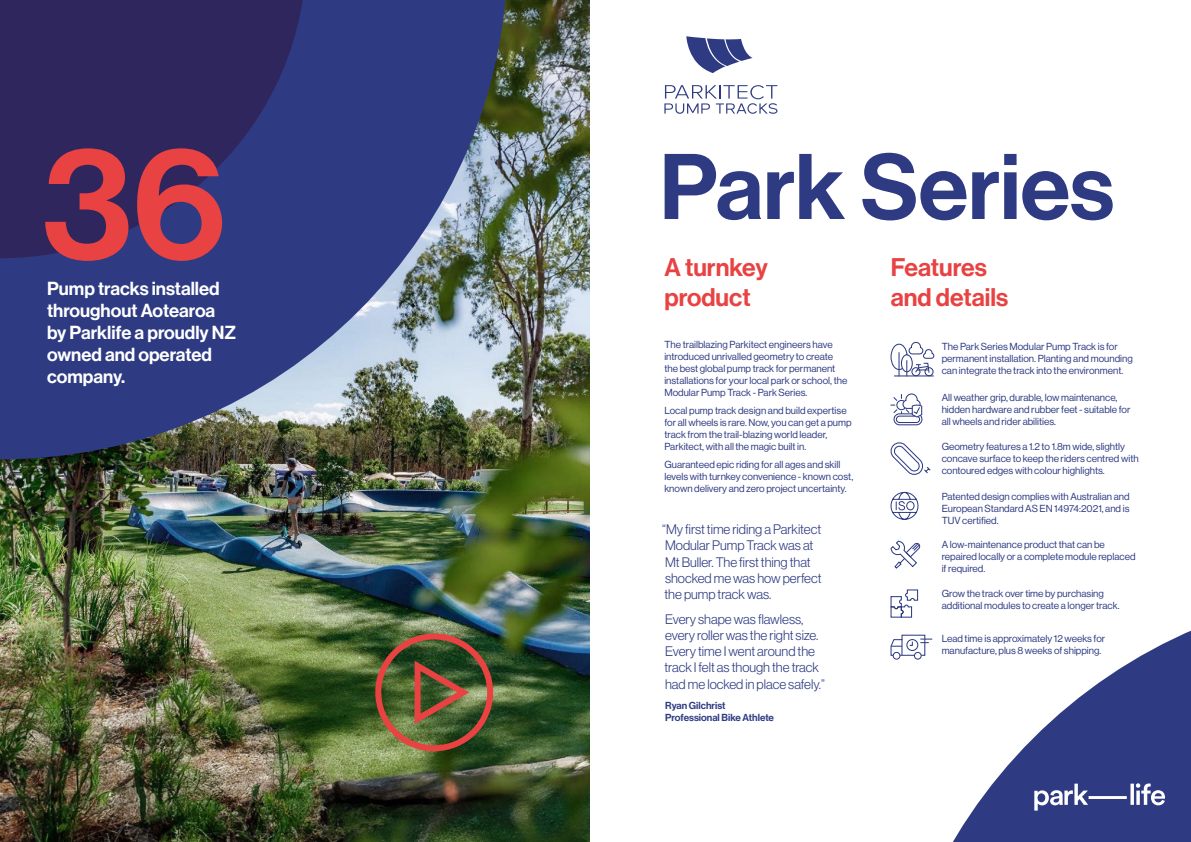
<style>
.page{position:relative;width:1191px;height:842px;background:#fff}
.page>*{position:absolute;margin:0;border:0;box-sizing:border-box;transform-origin:0 0}
.t1{font:157.6px "N Haas Grotesk DS Pro 65 Md";color:#e84242}
.t2{font:91px "N Haas Grotesk DS Pro 65 Md";color:#2e3b82}
.t3{font:25px/30px "N Haas Grotesk DS Pro 65 Md";color:#e84242}
.t4{font:18.5px/22.2px "N Haas Grotesk DS Pro 65 Md";color:#fff}
.t5{font:13.5px/16.2px "N Haas Grotesk DS Pro 45 Lt";color:#2e3b82}
.t6{font:10px/12px "N Haas Grotesk DS Pro 55 Rg";color:#2e3b82}
.t7{font:10px/12px "N Haas Grotesk DS Pro 65 Md";color:#2e3b82}
</style>
<div class="page">
<img style="left:0;top:0;width:590px;height:842px">
<svg style="left:894px;top:589px;width:297px;height:253px"></svg>
<svg style="left:1034px;top:783px;width:131px;height:28px"></svg>
<svg style="left:0;top:0;width:508px;height:460px;background:#434a7a"></svg>
<div style="left:375px;top:633px;width:118px;height:118px;border:6px solid #e84242;border-radius:50%"></div>
<svg style="left:411px;top:655px;width:60px;height:74px;background:#605432"></svg>
<svg style="left:890px;top:341px;width:45px;height:35px"></svg>
<hr style="left:894px;top:375px;width:39px;height:1px;background:#2e3b82">
<svg style="left:890px;top:393px;width:33px;height:33px"></svg>
<svg style="left:890px;top:442px;width:41px;height:33px"></svg>
<svg style="left:890px;top:491px;width:29px;height:29px"></svg>
<svg style="left:890px;top:540px;width:31px;height:29px"></svg>
<svg style="left:890px;top:589px;width:28px;height:29px"></svg>
<div style="left:914px;top:652px;width:7px;height:8px;border:1px solid #2e3b82;border-radius:50%"></div>
<div style="left:892px;top:652px;width:8px;height:8px;border:1px solid #2e3b82;border-radius:50%"></div>
<svg style="left:890px;top:634px;width:42px;height:22px"></svg>
<svg style="left:686px;top:36px;width:66px;height:37px"></svg>
<svg style="left:664px;top:85px;width:113px;height:29px"></svg>
<h1 class="t1" style="left:43px;top:112px;width:184px">36</h1>
<h2 class="t2" style="left:659px;top:134px;width:456px">Park Series</h2>
<h3 class="t3" style="left:664px;top:253px;width:105px">A turnkey product</h3>
<h3 class="t3" style="left:890px;top:253px;width:119px">Features and details</h3>
<p class="t6" style="left:664px;top:339px;width:184px">The trailblazing Parkitect engineers have introduced unrivalled geometry to create the best global pump track for permanent installations for your local park or school, the Modular Pump Track - Park Series.</p>
<p class="t6" style="left:664px;top:404px;width:189px">Local pump track design and build expertise for all wheels is rare. Now, you can get a pump track from the trail-blazing world leader, Parkitect, with all the magic built in.</p>
<p class="t6" style="left:664px;top:458px;width:190px">Guaranteed epic riding for all ages and skill levels with turnkey convenience - known cost, known delivery and zero project uncertainty.</p>
<h3 class="t5" style="left:662px;top:521px;width:161px">“My first time riding a Parkitect<br>Modular Pump Track was at<br>Mt Buller. The first thing that shocked me was how perfect the pump track was.</h3>
<h3 class="t5" style="left:664px;top:611px;width:162px">Every shape was flawless, every roller was the right size.<br>Every time I went around the track I felt as though the track had me locked in place safely.”</h3>
<p class="t7" style="left:665px;top:700px;width:110px">Ryan Gilchrist<br>Professional Bike Athlete</p>
<h3 class="t4" style="left:47px;top:277px;width:190px">Pump tracks installed throughout Aotearoa by Parklife a proudly NZ owned and operated company.</h3>
<p class="t6" style="left:941px;top:340px;width:193px">The Park Series Modular Pump Track is for permanent installation. Planting and mounding can integrate the track into the environment.</p>
<p class="t6" style="left:941px;top:392px;width:190px">All weather grip, durable, low maintenance, hidden hardware and rubber feet - suitable for all wheels and rider abilities.</p>
<p class="t6" style="left:941px;top:441px;width:198px">Geometry features a 1.2 to 1.8m wide, slightly concave surface to keep the riders centred with contoured edges with colour highlights.</p>
<p class="t6" style="left:941px;top:490px;width:189px;text-align:justify">Patented design complies with Australian and European Standard AS EN 14974:2021, and is TUV certified.</p>
<p class="t6" style="left:941px;top:539px;width:195px">A low-maintenance product that can be repaired locally or a complete module replaced if required.</p>
<p class="t6" style="left:941px;top:588px;width:179px">Grow the track over time by purchasing additional modules to create a longer track.</p>
<p class="t6" style="left:941px;top:633px;width:165px">Lead time is approximately 12 weeks for manufacture, plus 8 weeks of shipping.</p>
</div>
